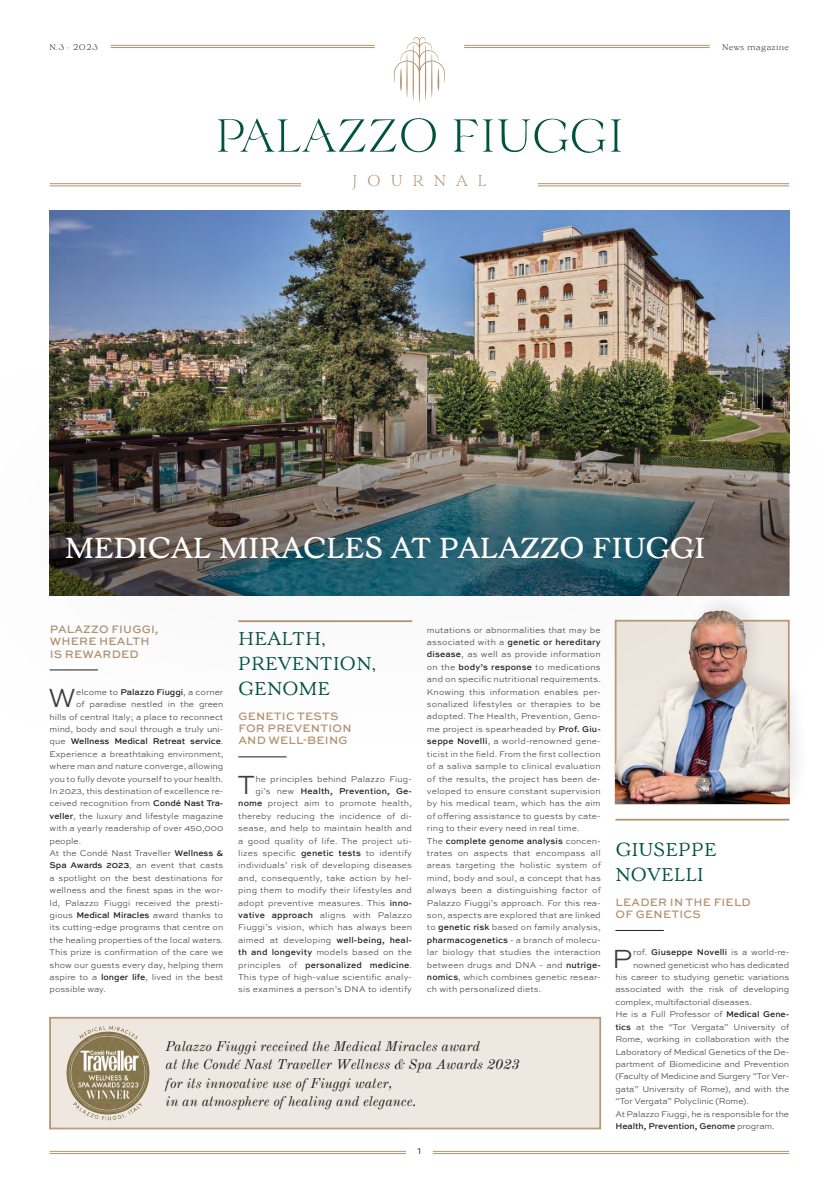
<style>
.page{position:relative;width:819px;height:1191px;background:#fff}
.page>*{position:absolute;margin:0;border:0;box-sizing:border-box;transform-origin:0 0}
.t1{font:500 31.5px "Velour Raw";letter-spacing:-.025em;color:#fff}
.Capolettera{font:300 27.74px "Sweet Sans Pro";color:#3d3d3c}
.t2{font:20.12px/24.8px "Velour Raw";color:#00533e}
.t3{font:300 16.62px "Velour Raw";letter-spacing:.6em;color:#b39372}
.t4{font:italic 14px "Old Standard TT";color:#1d1d1b}
.t5{font:500 11.38px "Sweet Sans Pro";letter-spacing:.02em;color:#b39372}
.t6{font:300 10.5px "Sweet Sans Pro";color:#1d1d1b}
.Capolettera-2{font:300 8.75px/12.4px "Sweet Sans Pro";color:#3d3d3c;text-align:right}
.Paragrafo{font:300 8.75px/12.4px "Sweet Sans Pro";letter-spacing:-.005em;color:#3d3d3c;text-align:justify}
.Capolettera-3{font:500 8.75px "Sweet Sans Pro";letter-spacing:-.005em;color:#1d1d1b}
.t7{font:300 8.75px "Velour Raw";letter-spacing:.025em;color:#1d1d1b}
.s1{font-weight:500;color:#1d1d1b}
.s2{font-weight:300;color:#3d3d3c}
</style>
<div class="page">
<div style="left:166px;top:1017px;width:434px;height:112px;background:#efe8e1"></div>
<div style="left:50px;top:1018px;width:550px;height:110px;border:1px solid #b39372"></div>
<img style="left:50px;top:211px;width:739px;height:140px">
<svg style="left:611px;top:119px;width:10px;height:33px"></svg>
<svg style="left:453px;top:118px;width:152px;height:35px"></svg>
<svg style="left:218px;top:118px;width:218px;height:35px"></svg>
<svg style="left:394px;top:37px;width:51px;height:65px"></svg>
<hr style="left:50px;top:183px;width:251px;height:1px;background:#b39372">
<hr style="left:50px;top:186px;width:251px;height:1px;background:#b39372">
<hr style="left:111px;top:45px;width:263px;height:1px;background:#b39372">
<hr style="left:111px;top:47px;width:263px;height:1px;background:#b39372">
<hr style="left:50px;top:1151px;width:356px;height:1px;background:#b39372">
<hr style="left:50px;top:1153px;width:356px;height:1px;background:#b39372">
<hr style="left:538px;top:183px;width:251px;height:1px;background:#b39372">
<hr style="left:538px;top:186px;width:251px;height:1px;background:#b39372">
<hr style="left:464px;top:45px;width:245px;height:1px;background:#b39372">
<hr style="left:464px;top:47px;width:245px;height:1px;background:#b39372">
<hr style="left:432px;top:1151px;width:357px;height:1px;background:#b39372">
<hr style="left:432px;top:1153px;width:357px;height:1px;background:#b39372">
<div style="left:609px;top:591px;width:200px;height:218px;background:#1d1d1b;opacity:.1"></div>
<img style="left:616px;top:744px;width:173px;height:59px">
<hr style="left:238px;top:756px;width:48px;height:1px;background:#1d1d1b">
<hr style="left:615px;top:930px;width:48px;height:1px;background:#1d1d1b">
<hr style="left:615px;top:819px;width:174px;height:1px;background:#b39372">
<img style="left:49px;top:351px;width:760px;height:393px">
<img style="left:50px;top:1016px;width:116px;height:114px">
<p class="t7" style="left:50px;top:42px;width:50px">N.3 - 2023</p>
<p class="t7" style="left:722px;top:42px;width:69px">News magazine</p>
<p class="t3" style="left:352px;top:171px;width:136px">JOURNAL</p>
<p class="t1" style="left:64px;top:530px;width:643px">MEDICAL MIRACLES AT PALAZZO FIUGGI</p>
<p class="t5" style="left:50px;top:620px;width:110px">PALAZZO FIUGGI,</p>
<p class="t5" style="left:50px;top:633px;width:101px">WHERE HEALTH</p>
<p class="t5" style="left:50px;top:645px;width:91px">IS REWARDED</p>
<p class="Capolettera" style="left:48px;top:678px;width:29px">W</p>
<p class="Capolettera-2" style="left:76px;top:685px;width:149px">elcome to <span class="s1">Palazzo Fiuggi</span>, a corner</p>
<p class="Capolettera-2" style="left:76px;top:697px;width:149px">of paradise nestled in the green</p>
<p class="Capolettera-2" style="left:50px;top:710px;width:175px">hills of central Italy; a place to reconnect</p>
<p class="Capolettera-2" style="left:50px;top:722px;width:175px">mind, body and soul through a truly uni-</p>
<p class="Capolettera-3" style="left:50px;top:735px;width:175px"><span class="s2">que</span> Wellness Medical Retreat service<span class="s2">.</span></p>
<p class="Capolettera-2" style="left:50px;top:747px;width:175px">Experience a breathtaking environment,</p>
<p class="Capolettera-2" style="left:50px;top:759px;width:175px">where man and nature converge, allowing</p>
<p class="Capolettera-2" style="left:50px;top:772px;width:175px">you to fully devote yourself to your health.</p>
<p class="Capolettera-2" style="left:50px;top:784px;width:175px">In 2023, this destination of excellence re-</p>
<p class="Capolettera-2" style="left:50px;top:797px;width:175px">ceived recognition from <span class="s1">Condé Nast Tra-</span></p>
<p class="Capolettera-2" style="left:50px;top:809px;width:175px"><span class="s1">veller</span>, the luxury and lifestyle magazine</p>
<p class="Capolettera-2" style="left:50px;top:821px;width:175px">with a yearly readership of over 450,000</p>
<p class="Capolettera-2" style="left:50px;top:834px;width:33px">people.</p>
<p class="Paragrafo" style="left:50px;top:846px;width:175px">At the Condé Nast Traveller <span class="s1">Wellness &amp; Spa Awards 2023</span>, an event that casts a spotlight on the best destinations for wellness and the finest spas in the wor&shy;ld, Palazzo Fiuggi received the presti&shy;gious <span class="s1">Medical Miracles</span> award thanks to its cutting-edge programs that centre on the healing properties of the local waters.<br>This prize is confirmation of the care we show our guests every day, helping them aspire to a <span class="s1">longer life</span>, lived in the best possible way.</p>
<p class="t2" style="left:238px;top:626px;width:139px">HEALTH,<br>PREVENTION,<br>GENOME</p>
<p class="t5" style="left:238px;top:707px;width:102px">GENETIC TESTS</p>
<p class="t5" style="left:238px;top:720px;width:115px">FOR PREVENTION</p>
<p class="t5" style="left:238px;top:732px;width:111px">AND WELL-BEING</p>
<p class="Capolettera-2" style="left:238px;top:772px;width:175px">he principles behind Palazzo Fiug&shy;gi’s new <span class="s1">Health, Prevention, Ge&shy;nome</span> project aim to promote health, thereby reducing the incidence of di&shy;sease, and help to maintain health and a good quality of life. The project uti&shy;lizes specific <span class="s1">genetic tests</span> to identify individuals’ risk of developing diseases and, consequently, take action by hel&shy;ping them to modify their lifestyles and adopt preventive measures. This <span class="s1">inno&shy;vative approach</span> aligns with Palazzo Fiuggi’s vision, which has always been aimed at developing <span class="s1">well-being, heal&shy;th and longevity</span> models based on the principles of <span class="s1">personalized medicine</span>.<br>This type of high-value scientific analy&shy;sis examines a person’s DNA to identify</p>
<p class="Capolettera" style="left:237px;top:765px;width:19px">T</p>
<p class="Capolettera-2" style="left:427px;top:623px;width:175px;text-align:justify">mutations or abnormalities that may be associated with a <span class="s1">genetic or hereditary disease</span>, as well as provide information on the <span class="s1">body’s response</span> to medications and on specific nutritional requirements.<br>Knowing this information enables per&shy;sonalized lifestyles or therapies to be adopted. The Health, Prevention, Geno&shy;me project is spearheaded by <span class="s1">Prof. Giu&shy;seppe Novelli</span>, a world-renowned gene&shy;ticist in the field. From the first collection of a saliva sample to clinical evaluation of the results, the project has been de&shy;veloped to ensure constant supervision by his medical team, which has the aim of offering assistance to guests by cate&shy;ring to their every need in real time.</p>
<p class="Paragrafo" style="left:427px;top:834px;width:175px">The <span class="s1">complete genome analysis</span> concen&shy;trates on aspects that encompass all areas targeting the holistic system of mind, body and soul, a concept that has always been a distinguishing factor of Palazzo Fiuggi’s approach. For this rea&shy;son, aspects are explored that are linked to <span class="s1">genetic risk</span> based on family analysis, <span class="s1">pharmacogenetics</span> - a branch of molecu&shy;lar biology that studies the interaction between drugs and DNA - and <span class="s1">nutrige&shy;nomics</span>, which combines genetic resear&shy;ch with personalized diets.</p>
<p class="t4" style="left:166px;top:1035px;width:316px">Palazzo Fiuggi received the Medical Miracles award</p>
<p class="t4" style="left:166px;top:1053px;width:355px">at the Condé Nast Traveller Wellness &amp; Spa Awards 2023</p>
<p class="t4" style="left:166px;top:1072px;width:228px">for its innovative use of Fiuggi water,</p>
<p class="t4" style="left:166px;top:1090px;width:252px">in an atmosphere of healing and elegance.</p>
<p class="t6" style="left:417px;top:1142px;width:5px">1</p>
<p class="t2" style="left:615px;top:837px;width:103px">GIUSEPPE<br>NOVELLI</p>
<p class="t5" style="left:615px;top:893px;width:137px">LEADER IN THE FIELD</p>
<p class="t5" style="left:615px;top:906px;width:87px">OF GENETICS</p>
<p class="Capolettera" style="left:612px;top:939px;width:22px">P</p>
<p class="Capolettera-2" style="left:633px;top:945px;width:158px">rof. <span class="s1">Giuseppe Novelli</span> is a world-re-</p>
<p class="Capolettera-2" style="left:633px;top:958px;width:158px">nowned geneticist who has dedicated</p>
<p class="Capolettera-2" style="left:615px;top:970px;width:175px">his career to studying genetic variations</p>
<p class="Capolettera-2" style="left:615px;top:983px;width:175px">associated with the risk of developing</p>
<p class="Capolettera-2" style="left:615px;top:995px;width:138px">complex, multifactorial diseases.</p>
<p class="Paragrafo" style="left:615px;top:1007px;width:175px">He is a Full Professor of <span class="s1">Medical Gene&shy;tics</span> at the “Tor Vergata” University of Rome, working in collaboration with the Laboratory of Medical Genetics of the De&shy;partment of Biomedicine and Prevention (Faculty of Medicine and Surgery “Tor Ver&shy;gata” University of Rome), and with the “Tor Vergata” Polyclinic (Rome).</p>
<p class="Paragrafo" style="left:615px;top:1107px;width:175px">At Palazzo Fiuggi, he is responsible for the<br><span class="s1">Health, Prevention, Genome</span> program.</p>
</div>
